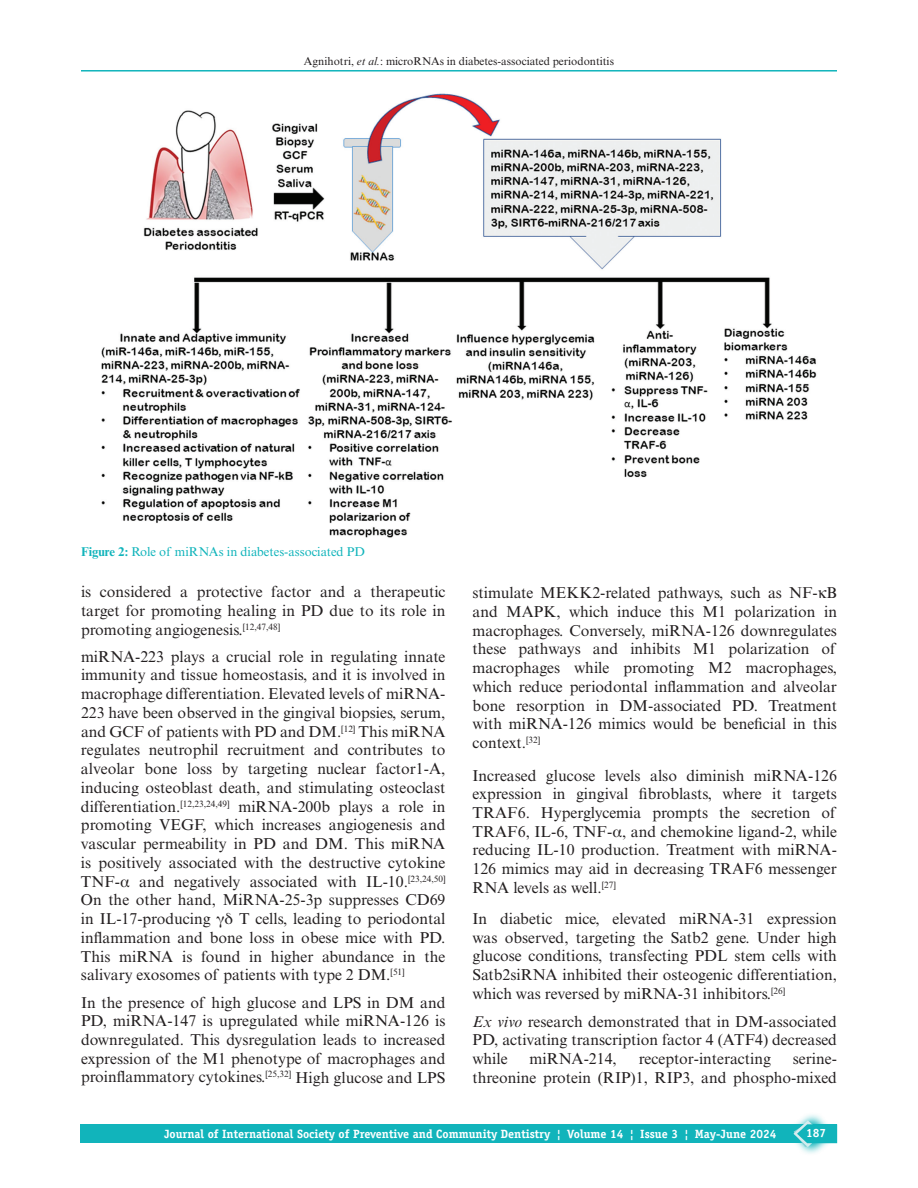
<style>
.page{position:relative;width:918px;height:1188px;background:#fff}
.page>*{position:absolute;margin:0;border:0;box-sizing:border-box;transform-origin:0 0}
.t1{font:15.75px/18.8px "Times New Roman MT Std";color:#231f20;text-align:justify}
.t2{font:12.75px "Times New Roman MT Std";color:#11b4bb}
.t3{font:700 12px "Officina Serif";color:#fff}
.t4{font:11.25px "Times New Roman MT Std";color:#231f20}
.s1{font-style:italic}
.s2{font-weight:700}
.s3{font-family:"Gandhari Unicode"}
</style>
<div class="page">
<div style="left:81px;top:1124px;width:756px;height:19px;background:#11b4bb"></div>
<svg style="left:799px;top:1114px;width:25px;height:40px"></svg>
<svg style="left:793px;top:1120px;width:44px;height:27px"></svg>
<hr style="left:81px;top:70px;width:756px;height:2px;background:#11b4bb">
<img style="left:101px;top:93px;width:716px;height:445px">
<p class="t4" style="left:304px;top:54px;width:312px">Agnihotri, <span class="s1">et al.</span>: microRNAs in diabetes-associated periodontitis</p>
<p class="t2" style="left:81px;top:544px;width:286px"><span class="s2">Figure 2:</span> Role of miRNAs in diabetes-associated PD</p>
<p class="t1" style="left:81px;top:583px;width:366px">is considered a protective factor and a therapeutic target for promoting healing in PD due to its role in promoting angiogenesis.<sup>[12,47,48]</sup></p>
<p class="t1" style="left:81px;top:647px;width:366px">miRNA-223 plays a crucial role in regulating innate immunity and tissue homeostasis, and it is involved in macrophage differentiation. Elevated levels of miRNA-223 have been observed in the gingival biopsies, serum, and GCF of patients with PD and DM.<sup>[12]</sup> This miRNA regulates neutrophil recruitment and contributes to alveolar bone loss by targeting nuclear factor1-A, inducing osteoblast death, and stimulating osteoclast differentiation.<sup>[12,23,24,49]</sup> miRNA-200b plays a role in promoting VEGF, which increases angiogenesis and vascular permeability in PD and DM. This miRNA is positively associated with the destructive cytokine TNF-<span class="s3">α</span> and negatively associated with IL-10.<sup>[23,24,50] </sup>On the other hand, MiRNA-25-3p suppresses CD69 in IL-17-producing <span class="s3">γδ</span> T cells, leading to periodontal inflammation and bone loss in obese mice with PD.<br>This miRNA is found in higher abundance in the salivary exosomes of patients with type 2 DM.<sup>[51]</sup></p>
<p class="t1" style="left:81px;top:993px;width:366px">In the presence of high glucose and LPS in DM and PD, miRNA-147 is upregulated while miRNA-126 is downregulated. This dysregulation leads to increased expression of the M1 phenotype of macrophages and proinflammatory cytokines.<sup>[25,32]</sup> High glucose and LPS</p>
<p class="t1" style="left:473px;top:584px;width:366px">stimulate MEKK2-related pathways, such as NF-<span class="s3">κ</span>B and MAPK, which induce this M1 polarization in macrophages. Conversely, miRNA-126 downregulates these pathways and inhibits M1 polarization of macrophages while promoting M2 macrophages, which reduce periodontal inflammation and alveolar bone resorption in DM-associated PD. Treatment with miRNA-126 mimics would be beneficial in this context.<sup>[32]</sup></p>
<p class="t1" style="left:472px;top:766px;width:366px">Increased glucose levels also diminish miRNA-126 expression in gingival fibroblasts, where it targets TRAF6. Hyperglycemia prompts the secretion of TRAF6, IL-6, TNF-<span class="s3">α</span>, and chemokine ligand-2, while reducing IL-10 production. Treatment with miRNA-126 mimics may aid in decreasing TRAF6 messenger RNA levels as well.<sup>[27]</sup></p>
<p class="t1" style="left:472px;top:909px;width:366px">In diabetic mice, elevated miRNA-31 expression was observed, targeting the Satb2 gene. Under high glucose conditions, transfecting PDL stem cells with Satb2siRNA inhibited their osteogenic differentiation, which was reversed by miRNA-31 inhibitors.<sup>[26]</sup></p>
<p class="t1" style="left:472px;top:1012px;width:366px"><span class="s1">Ex vivo</span> research demonstrated that in DM-associated PD, activating transcription factor 4 (ATF4) decreased while</p>
<p class="t1" style="left:472px;top:1049px;width:366px;text-align:right">serine-<br>threonine protein (RIP)1, RIP3, and phospho-mixed</p>
<p class="t1" style="left:530px;top:1049px;width:89px">miRNA-214,</p>
<p class="t1" style="left:639px;top:1049px;width:134px">receptor-interacting</p>
<p class="t3" style="left:164px;top:1126px;width:614px">Journal of International Society of Preventive and Community Dentistry ¦ Volume 14 ¦ Issue 3 ¦ May-June 2024</p>
<p class="t3" style="left:806px;top:1126px;width:22px">187</p>
</div>
